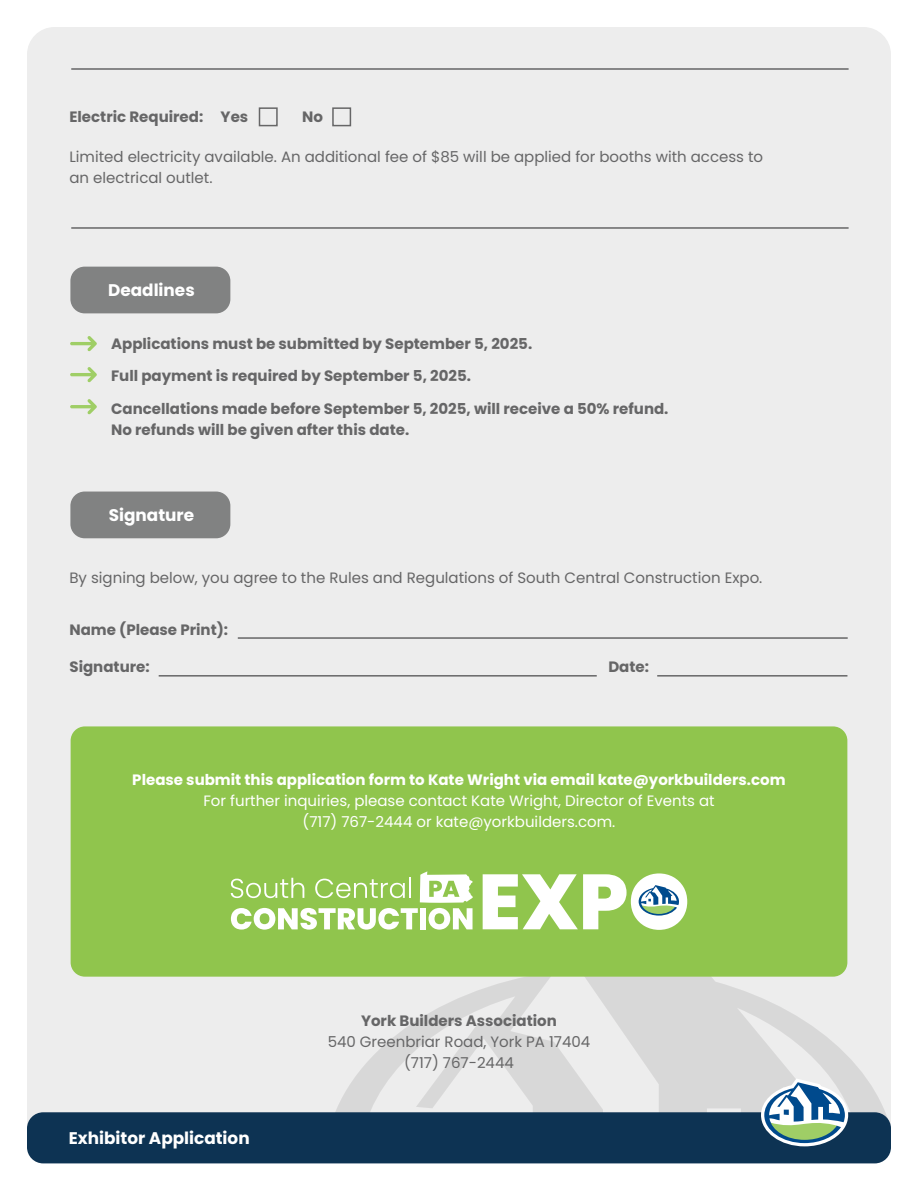
<style>
.page{position:relative;width:918px;height:1188px;background:#fff}
.page>*{position:absolute;margin:0;border:0;box-sizing:border-box;transform-origin:0 0}
.t1{font:700 16.8px "Poppins";color:#fff}
.t2{font:700 15px/31.5px "Poppins";color:#666667}
.t3{font:15px/21px "Poppins";color:#666667;text-align:center}
.t4{font:15px/21px "Poppins";color:#fff;text-align:center}
.t5{font:700 15px "Poppins";color:#fff}
</style>
<div class="page">
<div style="left:27px;top:27px;width:864px;height:1134px;background:#ededed;border-radius:28px"></div>
<svg style="left:335px;top:934px;width:556px;height:227px"></svg>
<div style="left:27px;top:1112px;width:864px;height:51px;background:#0d3353;border-radius:16px"></div>
<div style="left:70px;top:267px;width:160px;height:46px;background:#818282;border-radius:14px"></div>
<div style="left:70px;top:492px;width:160px;height:46px;background:#818282;border-radius:14px"></div>
<svg style="left:70px;top:336px;width:27px;height:15px"></svg>
<svg style="left:70px;top:367px;width:27px;height:15px"></svg>
<svg style="left:70px;top:399px;width:27px;height:16px"></svg>
<hr style="left:238px;top:637px;width:610px;height:2px;background:#666667">
<hr style="left:159px;top:675px;width:438px;height:2px;background:#666667">
<hr style="left:657px;top:675px;width:190px;height:2px;background:#666667">
<div style="left:71px;top:726px;width:776px;height:251px;background:#90c54d;border-radius:14px"></div>
<svg style="left:483px;top:873px;width:204px;height:57px"></svg>
<svg style="left:231px;top:871px;width:242px;height:59px"></svg>
<hr style="left:71px;top:68px;width:778px;height:2px;background:#666667">
<hr style="left:71px;top:227px;width:778px;height:2px;background:#666667">
<div style="left:259px;top:107px;width:19px;height:19px;border:2px solid #666667"></div>
<div style="left:332px;top:107px;width:19px;height:19px;border:2px solid #666667"></div>
<svg style="left:761px;top:1079px;width:87px;height:67px"></svg>
<p class="t2" style="left:69px;top:101px;width:180px">Electric Required: Yes</p>
<p class="t2" style="left:302px;top:101px;width:22px">No</p>
<p class="t3" style="left:69px;top:146px;width:695px;text-align:left">Limited electricity available. An additional fee of $85 will be applied for booths with access to an electrical outlet.</p>
<p class="t1" style="left:108px;top:281px;width:88px">Deadlines</p>
<p class="t2" style="left:111px;top:329px;width:423px">Applications must be submitted by September 5, 2025.<br>Full payment is required by September 5, 2025.</p>
<p class="t2" style="left:111px;top:398px;width:559px;line-height:21px">Cancellations made before September 5, 2025, will receive a 50% refund.<br>No refunds will be given after this date.</p>
<p class="t1" style="left:109px;top:506px;width:87px">Signature</p>
<p class="t3" style="left:69px;top:567px;width:694px">By signing below, you agree to the Rules and Regulations of South Central Construction Expo.</p>
<p class="t2" style="left:69px;top:614px;width:160px">Name (Please Print):</p>
<p class="t2" style="left:69px;top:651px;width:82px">Signature:</p>
<p class="t2" style="left:608px;top:651px;width:42px">Date:</p>
<p class="t5" style="left:132px;top:771px;width:655px">Please submit this application form to Kate Wright via email kate@yorkbuilders.com</p>
<p class="t4" style="left:203px;top:790px;width:513px">For further inquiries, please contact Kate Wright, Director of Events at (717) 767-2444 or kate@yorkbuilders.com.</p>
<p class="t1" style="left:69px;top:1128px;width:182px">Exhibitor Application</p>
<p class="t2" style="left:361px;top:1005px;width:197px">York Builders Association</p>
<p class="t3" style="left:328px;top:1032px;width:264px">540 Greenbriar Road, York PA 17404 (717) 767-2444</p>
</div>
